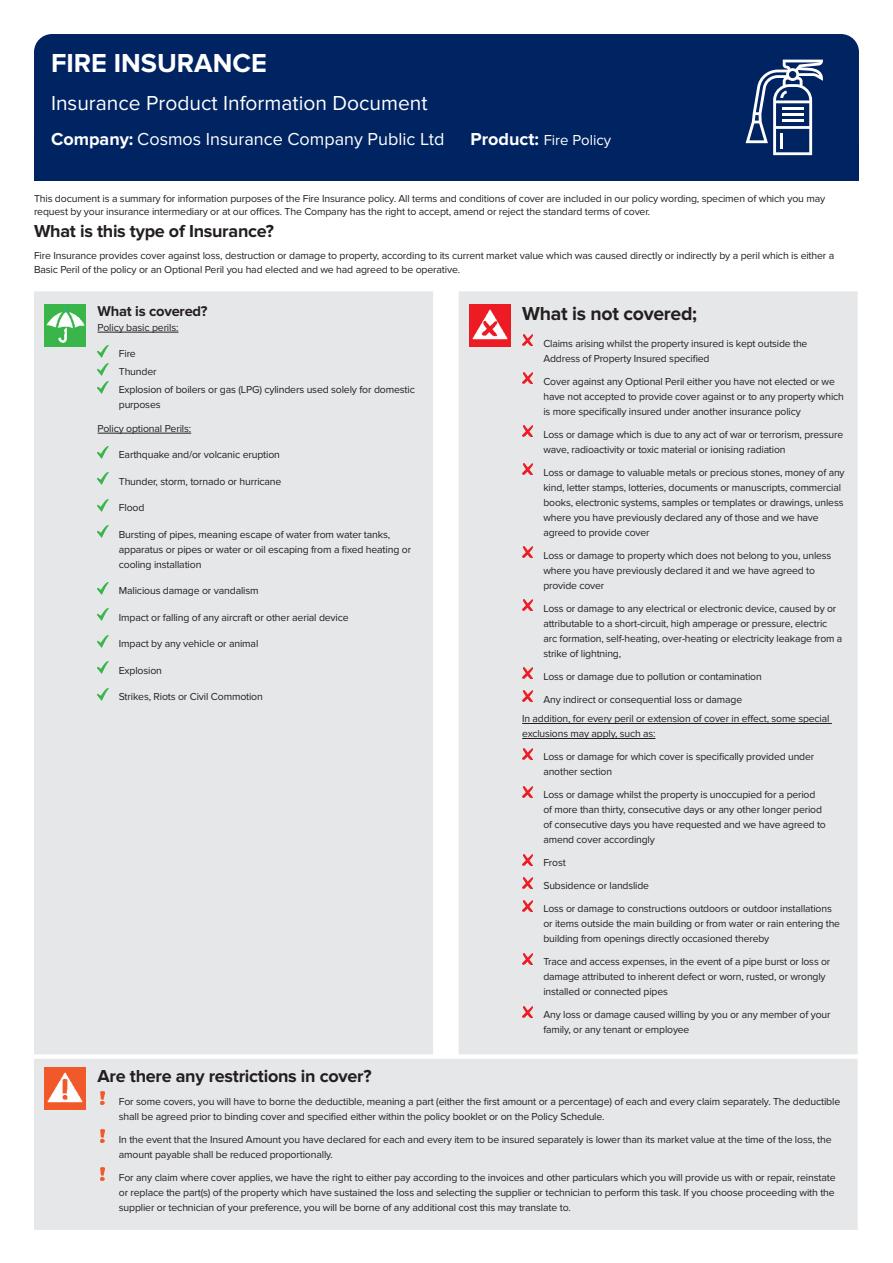
<style>
.page{position:relative;width:893px;height:1263px;background:#fff}
.page>*{position:absolute;margin:0;border:0;box-sizing:border-box;transform-origin:0 0}
.Form_sub_title{font:700 27px "Proxima Nova";color:#fff}
.Company_Product_head{font:21px "Proxima Nova";color:#fff}
.Cover_subhead{font:700 19.5px "Proxima Nova";letter-spacing:-.015em;color:#231f20}
.Company_Product_head-2{font:18px "Proxima Nova";color:#fff}
.Covered_bullets{font:700 18px "Proxima Nova";letter-spacing:-.015em;color:#231f20}
.Cover_subhead-2{font:700 18px "Proxima Nova";letter-spacing:-.015em;color:#231f20}
.Company_Product_head-3{font:15px "Proxima Nova";color:#fff}
.Covered_bullets-2{font:700 14.7px "Proxima Nova";letter-spacing:-.015em;color:#231f20}
.Covered_bullets-3{font:10.5px/15px "Proxima Nova";letter-spacing:-.015em;color:#231f20}
.Cover_subhead-3{font:10.5px/13.5px "Proxima Nova";letter-spacing:-.015em;color:#231f20}
.s1{font-weight:700}
.s2{font-weight:700;font-size:18px}
</style>
<div class="page">
<div style="left:34px;top:291px;width:824px;height:763px;background:#e6e7e9"></div>
<img style="left:45px;top:304px;width:41px;height:43px">
<hr style="left:98px;top:332px;width:81px;height:1px;background:#231f20">
<hr style="left:98px;top:433px;width:93px;height:1px;background:#231f20">
<svg style="left:98px;top:345px;width:10px;height:12px"></svg>
<svg style="left:98px;top:363px;width:10px;height:12px"></svg>
<svg style="left:98px;top:381px;width:10px;height:12px"></svg>
<svg style="left:98px;top:446px;width:10px;height:12px"></svg>
<svg style="left:98px;top:473px;width:10px;height:12px"></svg>
<svg style="left:98px;top:499px;width:10px;height:12px"></svg>
<svg style="left:98px;top:526px;width:10px;height:12px"></svg>
<svg style="left:98px;top:582px;width:10px;height:12px"></svg>
<svg style="left:98px;top:609px;width:10px;height:12px"></svg>
<svg style="left:98px;top:635px;width:10px;height:12px"></svg>
<svg style="left:98px;top:662px;width:10px;height:12px"></svg>
<svg style="left:98px;top:688px;width:10px;height:12px"></svg>
<img style="left:469px;top:304px;width:41px;height:43px">
<hr style="left:522px;top:723px;width:310px;height:1px;background:#231f20">
<hr style="left:522px;top:738px;width:133px;height:1px;background:#231f20">
<svg style="left:522px;top:335px;width:11px;height:11px"></svg>
<svg style="left:522px;top:373px;width:11px;height:11px"></svg>
<svg style="left:522px;top:426px;width:11px;height:11px"></svg>
<svg style="left:522px;top:464px;width:11px;height:11px"></svg>
<svg style="left:522px;top:547px;width:11px;height:11px"></svg>
<svg style="left:522px;top:600px;width:11px;height:11px"></svg>
<svg style="left:522px;top:668px;width:11px;height:11px"></svg>
<svg style="left:522px;top:691px;width:11px;height:11px"></svg>
<svg style="left:522px;top:748px;width:11px;height:11px"></svg>
<svg style="left:522px;top:786px;width:11px;height:11px"></svg>
<svg style="left:522px;top:854px;width:11px;height:11px"></svg>
<svg style="left:522px;top:877px;width:11px;height:11px"></svg>
<svg style="left:522px;top:900px;width:11px;height:11px"></svg>
<svg style="left:522px;top:953px;width:11px;height:11px"></svg>
<svg style="left:522px;top:1006px;width:11px;height:11px"></svg>
<div style="left:34px;top:1059px;width:824px;height:171px;background:#e6e7e9"></div>
<img style="left:45px;top:1067px;width:41px;height:43px">
<svg style="left:101px;top:1091px;width:3px;height:13px"></svg>
<svg style="left:101px;top:1129px;width:3px;height:13px"></svg>
<svg style="left:101px;top:1167px;width:3px;height:13px"></svg>
<div style="left:34px;top:34px;width:825px;height:147px;background:#002361;border-radius:18px"></div>
<svg style="left:746px;top:60px;width:77px;height:95px"></svg>
<p class="Form_sub_title" style="left:51px;top:48px;width:217px">FIRE INSURANCE</p>
<p class="Company_Product_head" style="left:51px;top:91px;width:378px">Insurance Product Information Document</p>
<p class="Company_Product_head-2" style="left:51px;top:128px;width:395px"><span class="s1">Company:</span> Cosmos Insurance Company Public Ltd</p>
<p class="Company_Product_head-3" style="left:470px;top:131px;width:142px"><span class="s2">Product:</span> Fire Policy</p>
<p class="Cover_subhead-3" style="left:34px;top:192px;width:793px">This document is a summary for information purposes of the Fire Insurance policy. All terms and conditions of cover are included in our policy wording, specimen of which you may request by your insurance intermediary or at our offices. The Company has the right to accept, amend or reject the standard terms of cover.</p>
<p class="Cover_subhead-2" style="left:34px;top:221px;width:241px">What is this type of Insurance?</p>
<p class="Cover_subhead-3" style="left:34px;top:249px;width:802px">Fire Insurance provides cover against loss, destruction or damage to property, according to its current market value which was caused directly or indirectly by a peril which is either a<br>Basic Peril of the policy or an Optional Peril you had elected and we had agreed to be operative.</p>
<p class="Covered_bullets-2" style="left:98px;top:302px;width:112px">What is covered?</p>
<p class="Covered_bullets-3" style="left:98px;top:320px;width:82px">Policy basic perils:</p>
<p class="Covered_bullets-3" style="left:119px;top:346px;width:19px">Fire</p>
<p class="Covered_bullets-3" style="left:119px;top:364px;width:39px">Thunder</p>
<p class="Covered_bullets-3" style="left:119px;top:382px;width:298px">Explosion of boilers or gas (LPG) cylinders used solely for domestic purposes</p>
<p class="Covered_bullets-3" style="left:98px;top:421px;width:95px">Policy optional Perils:</p>
<p class="Covered_bullets-3" style="left:119px;top:447px;width:163px">Earthquake and/or volcanic eruption</p>
<p class="Covered_bullets-3" style="left:119px;top:474px;width:164px">Thunder, storm, tornado or hurricane</p>
<p class="Covered_bullets-3" style="left:119px;top:500px;width:27px">Flood</p>
<p class="Covered_bullets-3" style="left:119px;top:527px;width:294px">Bursting of pipes, meaning escape of water from water tanks, apparatus or pipes or water or oil escaping from a fixed heating or cooling installation</p>
<p class="Covered_bullets-3" style="left:119px;top:583px;width:141px">Malicious damage or vandalism</p>
<p class="Covered_bullets-3" style="left:119px;top:610px;width:231px">Impact or falling of any aircraft or other aerial device</p>
<p class="Covered_bullets-3" style="left:119px;top:636px;width:141px">Impact by any vehicle or animal</p>
<p class="Covered_bullets-3" style="left:119px;top:663px;width:45px">Explosion</p>
<p class="Covered_bullets-3" style="left:119px;top:689px;width:146px">Strikes, Riots or Civil Commotion</p>
<p class="Cover_subhead" style="left:522px;top:302px;width:177px">What is not covered;</p>
<p class="Covered_bullets-3" style="left:543px;top:336px;width:266px">Claims arising whilst the property insured is kept outside the<br>Address of Property Insured specified</p>
<p class="Covered_bullets-3" style="left:543px;top:374px;width:302px">Cover against any Optional Peril either you have not elected or we have not accepted to provide cover against or to any property which is more specifically insured under another insurance policy</p>
<p class="Covered_bullets-3" style="left:543px;top:427px;width:301px">Loss or damage which is due to any act of war or terrorism, pressure wave, radioactivity or toxic material or ionising radiation</p>
<p class="Covered_bullets-3" style="left:543px;top:465px;width:303px">Loss or damage to valuable metals or precious stones, money of any kind, letter stamps, lotteries, documents or manuscripts, commercial books, electronic systems, samples or templates or drawings, unless where you have previously declared any of those and we have agreed to provide cover</p>
<p class="Covered_bullets-3" style="left:543px;top:548px;width:289px">Loss or damage to property which does not belong to you, unless where you have previously declared it and we have agreed to provide cover</p>
<p class="Covered_bullets-3" style="left:543px;top:601px;width:301px">Loss or damage to any electrical or electronic device, caused by or attributable to a short-circuit, high amperage or pressure, electric arc formation, self-heating, over-heating or electricity leakage from a strike of lightning,</p>
<p class="Covered_bullets-3" style="left:543px;top:669px;width:220px">Loss or damage due to pollution or contamination</p>
<p class="Covered_bullets-3" style="left:543px;top:692px;width:200px">Any indirect or consequential loss or damage</p>
<p class="Covered_bullets-3" style="left:522px;top:711px;width:309px">In addition, for every peril or extension of cover in effect, some special exclusions may apply, such as:</p>
<p class="Covered_bullets-3" style="left:543px;top:749px;width:272px">Loss or damage for which cover is specifically provided under another section</p>
<p class="Covered_bullets-3" style="left:543px;top:787px;width:284px">Loss or damage whilst the property is unoccupied for a period of more than thirty, consecutive days or any other longer period of consecutive days you have requested and we have agreed to amend cover accordingly</p>
<p class="Covered_bullets-3" style="left:543px;top:855px;width:24px">Frost</p>
<p class="Covered_bullets-3" style="left:543px;top:878px;width:107px">Subsidence or landslide</p>
<p class="Covered_bullets-3" style="left:543px;top:901px;width:298px">Loss or damage to constructions outdoors or outdoor installations or items outside the main building or from water or rain entering the building from openings directly occasioned thereby</p>
<p class="Covered_bullets-3" style="left:543px;top:954px;width:288px">Trace and access expenses, in the event of a pipe burst or loss or damage attributed to inherent defect or worn, rusted, or wrongly installed or connected pipes</p>
<p class="Covered_bullets-3" style="left:543px;top:1007px;width:289px">Any loss or damage caused willing by you or any member of your family, or any tenant or employee</p>
<p class="Covered_bullets" style="left:98px;top:1065px;width:275px">Are there any restrictions in cover?</p>
<p class="Covered_bullets-3" style="left:119px;top:1094px;width:723px">For some covers, you will have to borne the deductible, meaning a part (either the first amount or a percentage) of each and every claim separately. The deductible shall be agreed prior to binding cover and specified either within the policy booklet or on the Policy Schedule.</p>
<p class="Covered_bullets-3" style="left:119px;top:1132px;width:714px">In the event that the Insured Amount you have declared for each and every item to be insured separately is lower than its market value at the time of the loss, the amount payable shall be reduced proportionally.</p>
<p class="Covered_bullets-3" style="left:119px;top:1170px;width:718px;text-align:justify">For any claim where cover applies, we have the right to either pay according to the invoices and other particulars which you will provide us with or repair, reinstate or replace the part(s) of the property which have sustained the loss and selecting the supplier or technician to perform this task. If you choose proceeding with the supplier or technician of your preference, you will be borne of any additional cost this may translate to.</p>
</div>
